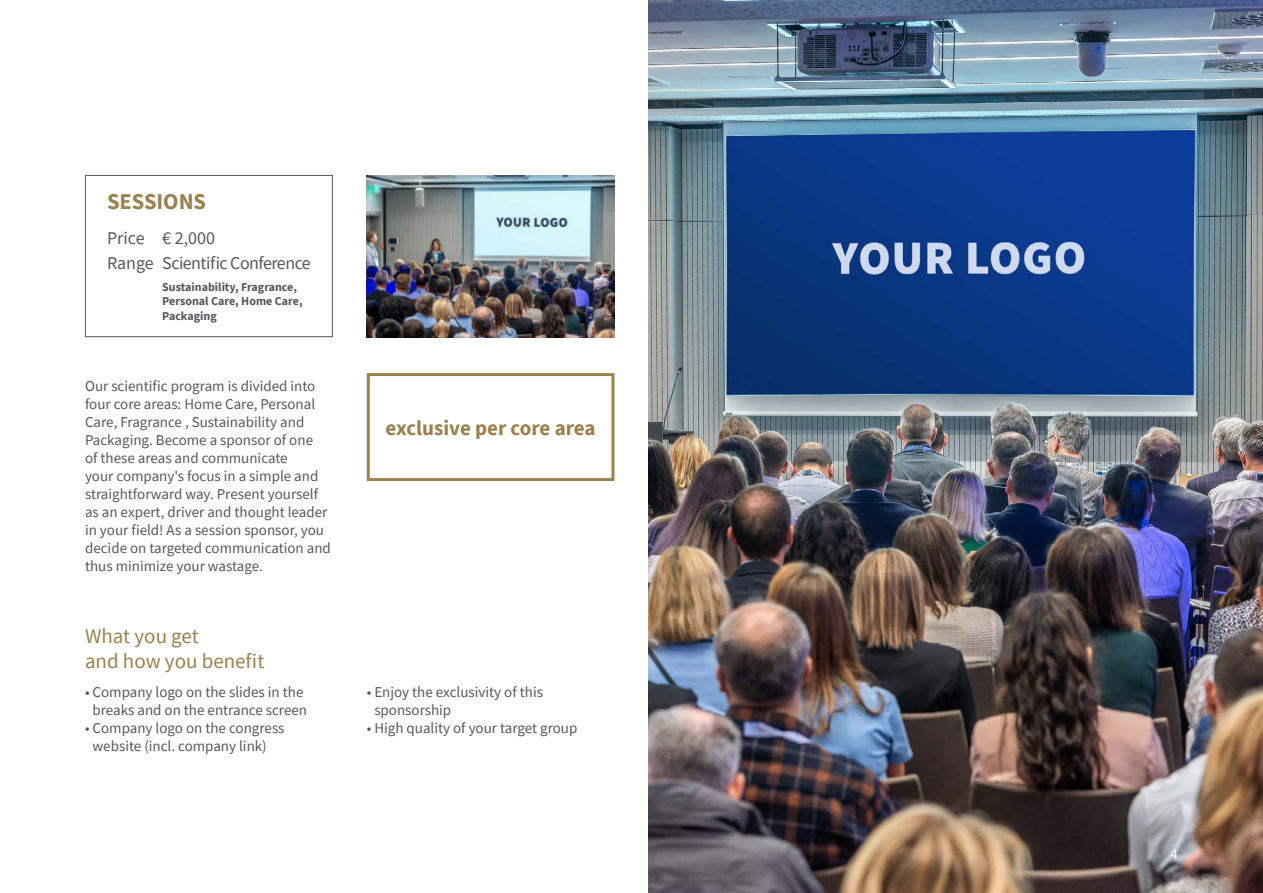
<style>
.page{position:relative;width:1263px;height:893px;background:#fff}
.page>*{position:absolute;margin:0;border:0;box-sizing:border-box;transform-origin:0 0}
.t1{font:700 22.5px "Source Sans Pro";color:#9b814d}
.t2{font:21px/25.2px "Source Sans Pro";color:#9b814d}
.t3{font:700 21px "Source Sans Pro";color:#9b814d}
.t4{font:18px/25.8px "Source Sans Pro";letter-spacing:-.03em;color:#57585a}
.t5{font:15px/18px "Source Sans Pro";color:#57585a}
.t6{font:15px "Source Sans Pro";color:#fff}
.t7{font:700 12px/14.4px "Source Sans Pro";color:#57585a}
</style>
<div class="page">
<div style="left:85px;top:175px;width:248px;height:162px;border:1px solid #57585a"></div>
<img style="left:367px;top:176px;width:247px;height:162px">
<div style="left:367px;top:373px;width:247px;height:108px;border:3px solid #9b814d"></div>
<img style="left:648px;top:0;width:615px;height:893px">
<h1 class="t1" style="left:107px;top:193px;width:101px">SESSIONS</h1>
<p class="t4" style="left:107px;top:226px;width:205px">Price € 2,000<br>Range Scientific Conference</p>
<p class="t7" style="left:162px;top:281px;width:142px">Sustainability, Fragrance,<br>Personal Care, Home Care,<br>Packaging</p>
<p class="t5" style="left:85px;top:377px;width:247px">Our scientific program is divided into four core areas: Home Care, Personal Care, Fragrance , Sustainability and Packaging. Become a sponsor of one<br>of these areas and communicate<br>your company's focus in a simple and straightforward way. Present yourself as an expert, driver and thought leader in your field! As a session sponsor, you decide on targeted communication and thus minimize your wastage.</p>
<h2 class="t2" style="left:85px;top:623px;width:181px">What you get<br>and how you benefit</h2>
<p class="t5" style="left:85px;top:683px;width:224px;text-align:center">• Company logo on the slides in the breaks and on the entrance screen</p>
<p class="t5" style="left:93px;top:719px;width:193px;text-indent:-8px">• Company logo on the congress website (incl. company link)</p>
<h2 class="t3" style="left:386px;top:420px;width:212px">exclusive per core area</h2>
<p class="t5" style="left:374px;top:683px;width:170px;text-indent:-8px">• Enjoy the exclusivity of this sponsorship</p>
<p class="t5" style="left:367px;top:719px;width:212px">• High quality of your target group</p>
<p class="t6" style="left:1170px;top:848px;width:9px">4</p>
</div>
